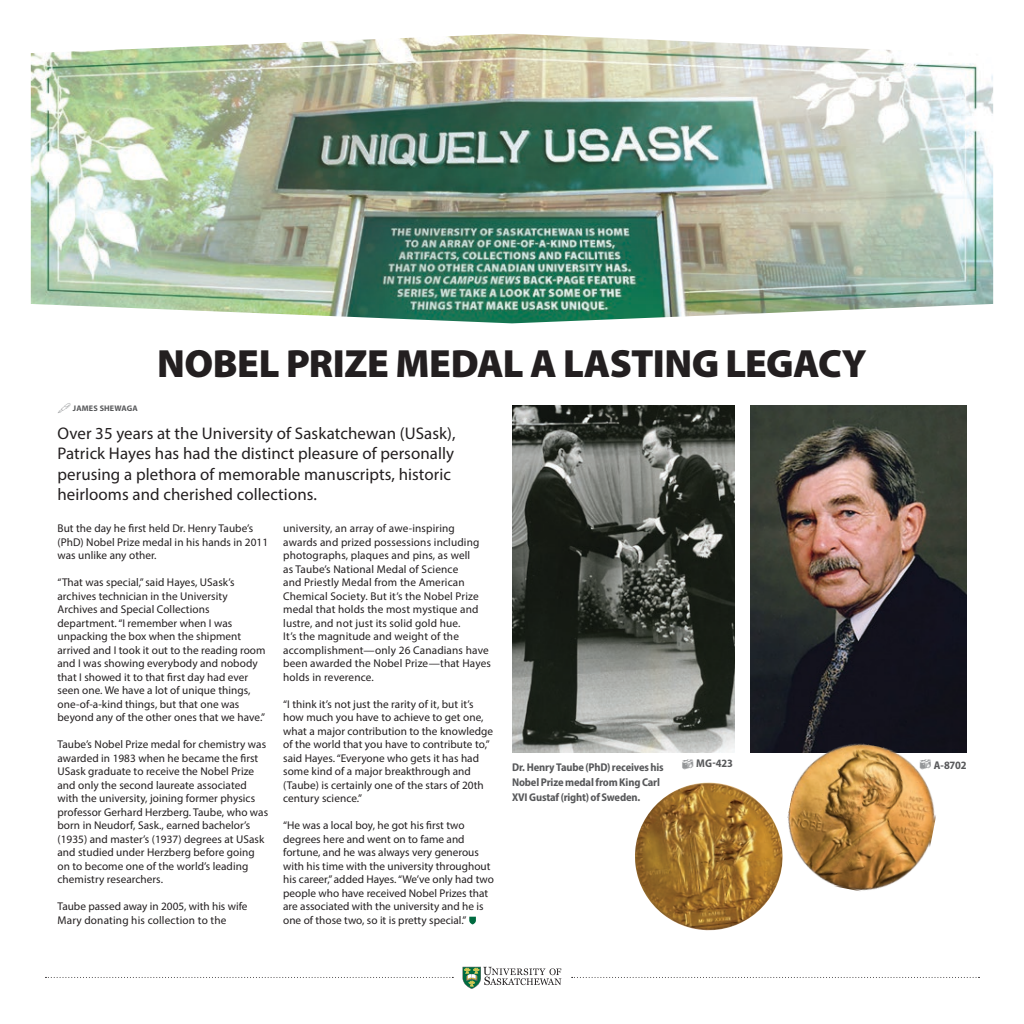
<style>
.page{position:relative;width:1024px;height:1024px;background:#fff}
.page>*{position:absolute;margin:0;border:0;box-sizing:border-box;transform-origin:0 0}
.heading_3{font:900 39.5px "Myriad Pro";letter-spacing:-.015em;color:#231f20}
.t1{font:16.88px/20.2px "Myriad Pro";letter-spacing:.005em;color:#231f20}
.t2{font:11.25px/13.5px "Myriad Pro";letter-spacing:.005em;color:#231f20}
.photo_caption{font:700 semi-condensed 11.25px/15px "Myriad Pro";letter-spacing:-.015em;color:#58595b}
.t3{font:700 8.12px "Myriad Pro";letter-spacing:.02em;color:#58595b}
</style>
<div class="page">
<svg style="left:462px;top:967px;width:99px;height:22px"></svg>
<svg style="left:45px;top:977px;width:408px;height:1px"></svg>
<svg style="left:572px;top:977px;width:407px;height:1px"></svg>
<img style="left:31px;top:34px;width:962px;height:289px">
<img style="left:512px;top:405px;width:222px;height:348px">
<img style="left:750px;top:405px;width:216px;height:348px">
<img style="left:635px;top:782px;width:141px;height:149px">
<svg style="left:469px;top:916px;width:7px;height:8px"></svg>
<img style="left:776px;top:732px;width:171px;height:159px">
<svg style="left:920px;top:759px;width:11px;height:10px"></svg>
<p class="t3" style="left:73px;top:403px;width:66px">JAMES SHEWAGA</p>
<p class="heading_3" style="left:157px;top:337px;width:711px">NOBEL PRIZE MEDAL A LASTING LEGACY</p>
<p class="t1" style="left:58px;top:423px;width:399px">Over 35 years at the University of Saskatchewan (USask), Patrick Hayes has had the distinct pleasure of personally perusing a plethora of memorable manuscripts, historic heirlooms and cherished collections.</p>
<p class="t2" style="left:58px;top:521px;width:212px">But the day he first held Dr. Henry Taube’s (PhD) Nobel Prize medal in his hands in 2011 was unlike any other.</p>
<p class="t2" style="left:58px;top:575px;width:210px">“That was special,” said Hayes, USask’s archives technician in the University Archives and Special Collections department. “I remember when I was unpacking the box when the shipment arrived and I took it out to the reading room and I was showing everybody and nobody that I showed it to that first day had ever seen one. We have a lot of unique things, one-of-a-kind things, but that one was beyond any of the other ones that we have.”</p>
<p class="t2" style="left:58px;top:737px;width:212px">Taube’s Nobel Prize medal for chemistry was awarded in 1983 when he became the first USask graduate to receive the Nobel Prize and only the second laureate associated with the university, joining former physics professor Gerhard Herzberg. Taube, who was born in Neudorf, Sask., earned bachelor’s (1935) and master’s (1937) degrees at USask and studied under Herzberg before going on to become one of the world’s leading chemistry researchers.</p>
<p class="t2" style="left:58px;top:899px;width:191px">Taube passed away in 2005, with his wife<br>Mary donating his collection to the</p>
<p class="t2" style="left:283px;top:521px;width:209px">university, an array of awe-inspiring awards and prized possessions including photographs, plaques and pins, as well<br>as Taube’s National Medal of Science<br>and Priestly Medal from the American Chemical Society. But it’s the Nobel Prize medal that holds the most mystique and lustre, and not just its solid gold hue.<br>It’s the magnitude and weight of the accomplishment—only 26 Canadians have been awarded the Nobel Prize—that Hayes holds in reverence.</p>
<p class="t2" style="left:283px;top:697px;width:211px">“I think it’s not just the rarity of it, but it’s how much you have to achieve to get one, what a major contribution to the knowledge of the world that you have to contribute to,” said Hayes. “Everyone who gets it has had some kind of a major breakthrough and (Taube) is certainly one of the stars of 20th century science.”</p>
<p class="t2" style="left:283px;top:818px;width:212px">“He was a local boy, he got his first two degrees here and went on to fame and fortune, and he was always very generous with his time with the university throughout his career,” added Hayes. “We’ve only had two people who have received Nobel Prizes that are associated with the university and he is one of those two, so it is pretty special.”</p>
<p class="photo_caption" style="left:512px;top:759px;width:153px">Dr. Henry Taube (PhD) receives his</p>
<p class="photo_caption" style="left:512px;top:774px;width:149px">Nobel Prize medal from King Carl<br>XVI Gustaf (right) of Sweden.</p>
<p class="photo_caption" style="left:696px;top:755px;width:38px">MG-423</p>
<p class="photo_caption" style="left:934px;top:758px;width:34px">A-8702</p>
</div>
